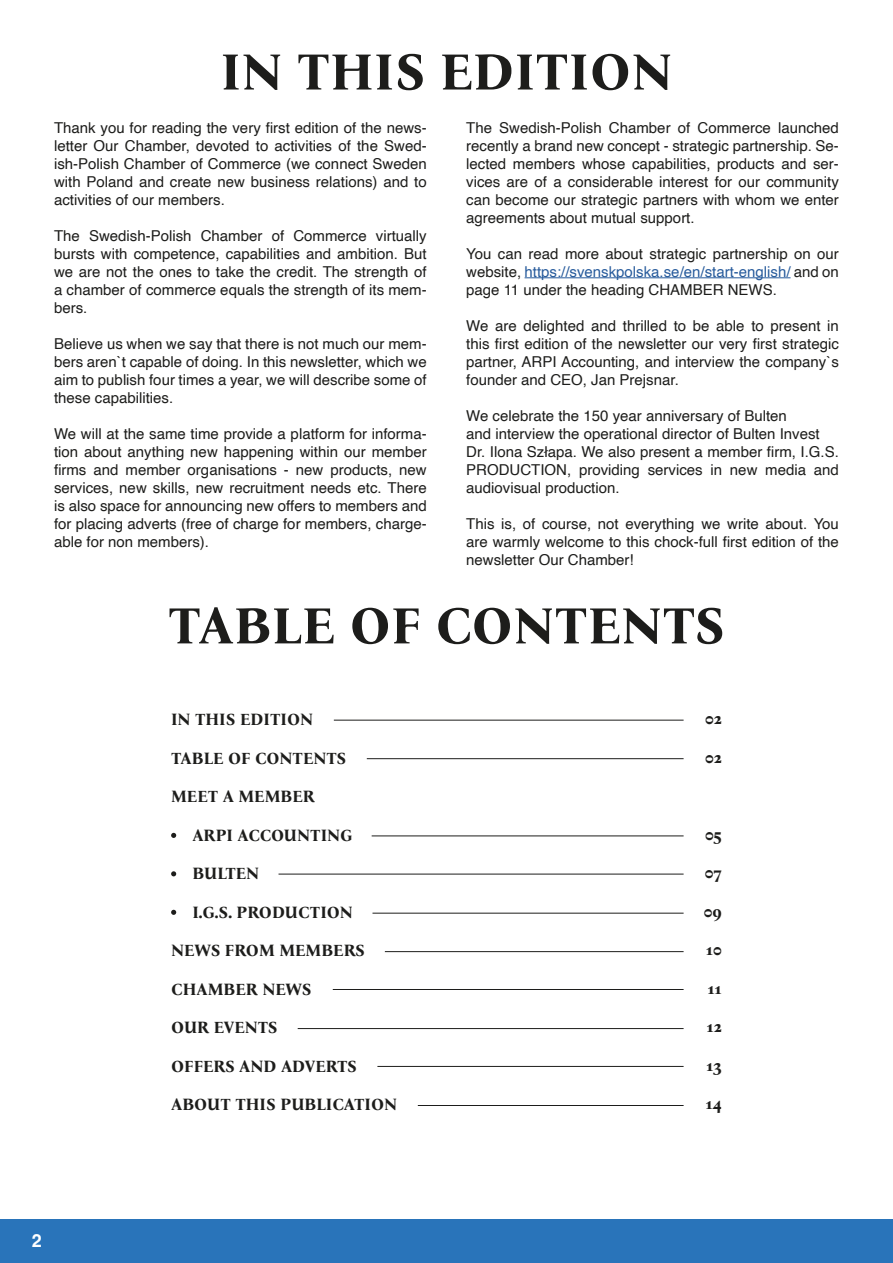
<style>
.page{position:relative;width:893px;height:1263px;background:#fff}
.page>*{position:absolute;margin:0;border:0;box-sizing:border-box;transform-origin:0 0}
.Title_35pt{font:700 52.5px "Bona Nova";color:#1d1d1b}
.t1{font:700 18px "Helvetica";color:#fff}
.Title_25pt{font:700 16.5px "Bona Nova";color:#1d1d1b}
.t2{font:15px/18px "Helvetica";color:#1d1d1b;text-align:justify}
.s1{color:#275b9c}
</style>
<div class="page">
<div style="left:0;top:1220px;width:893px;height:43px;background:#2974ba"></div>
<hr style="left:525px;top:277px;width:265px;height:1px;background:#275b9c">
<hr style="left:334px;top:720px;width:350px;height:1px;background:#1d1d1b">
<hr style="left:367px;top:758px;width:317px;height:1px;background:#1d1d1b">
<hr style="left:372px;top:836px;width:312px;height:1px;background:#1d1d1b">
<hr style="left:279px;top:874px;width:405px;height:1px;background:#1d1d1b">
<hr style="left:372px;top:913px;width:312px;height:1px;background:#1d1d1b">
<hr style="left:385px;top:951px;width:299px;height:1px;background:#1d1d1b">
<hr style="left:333px;top:989px;width:351px;height:1px;background:#1d1d1b">
<hr style="left:298px;top:1028px;width:386px;height:1px;background:#1d1d1b">
<hr style="left:377px;top:1066px;width:307px;height:1px;background:#1d1d1b">
<hr style="left:418px;top:1105px;width:266px;height:1px;background:#1d1d1b">
<svg style="left:171px;top:833px;width:5px;height:5px"></svg>
<svg style="left:171px;top:871px;width:5px;height:5px"></svg>
<svg style="left:171px;top:910px;width:5px;height:5px"></svg>
<p class="Title_35pt" style="left:220px;top:30px;width:454px">IN THIS EDITION</p>
<p class="t2" style="left:54px;top:119px;width:374px">Thank you for reading the very first edition of the news&shy;letter Our Chamber, devoted to activities of the Swed&shy;ish-Polish Chamber of Commerce (we connect Sweden with Poland and create new business relations) and to activities of our members.</p>
<p class="t2" style="left:54px;top:227px;width:374px">The Swedish-Polish Chamber of Commerce virtually bursts with competence, capabilities and ambition. But we are not the ones to take the credit. The strength of a chamber of commerce equals the strength of its mem&shy;bers.</p>
<p class="t2" style="left:54px;top:335px;width:374px">Believe us when we say that there is not much our mem&shy;bers aren`t capable of doing. In this newsletter, which we aim to publish four times a year, we will describe some of these capabilities.</p>
<p class="t2" style="left:54px;top:425px;width:374px">We will at the same time provide a platform for informa&shy;tion about anything new happening within our member firms and member organisations - new products, new services, new skills, new recruitment needs etc. There is also space for announcing new offers to members and for placing adverts (free of charge for members, charge&shy;able for non members).</p>
<p class="t2" style="left:466px;top:119px;width:374px">The Swedish-Polish Chamber of Commerce launched recently a brand new concept - strategic partnership. Se&shy;lected members whose capabilities, products and ser&shy;vices are of a considerable interest for our community can become our strategic partners with whom we enter agreements about mutual support.</p>
<p class="t2" style="left:466px;top:245px;width:374px">You can read more about strategic partnership on our website, <span class="s1">https://svenskpolska.se/en/start-english/</span> and on page 11 under the heading CHAMBER NEWS.</p>
<p class="t2" style="left:466px;top:317px;width:374px">We are delighted and thrilled to be able to present in this first edition of the newsletter our very first strategic partner, ARPI Accounting, and interview the company`s founder and CEO, Jan Prejsnar.</p>
<p class="t2" style="left:466px;top:407px;width:322px">We celebrate the 150 year anniversary of Bulten</p>
<p class="t2" style="left:466px;top:425px;width:355px">and interview the operational director of Bulten Invest</p>
<p class="t2" style="left:466px;top:443px;width:374px">Dr. Ilona Szłapa. We also present a member firm, I.G.S.<br>PRODUCTION, providing services in new media and audiovisual production.</p>
<p class="t2" style="left:466px;top:515px;width:374px">This is, of course, not everything we write about. You are warmly welcome to this chock-full first edition of the newsletter Our Chamber!</p>
<p class="Title_35pt" style="left:168px;top:584px;width:559px">TABLE OF CONTENTS</p>
<p class="Title_25pt" style="left:171px;top:707px;width:144px">IN THIS EDITION</p>
<p class="Title_25pt" style="left:705px;top:706px;width:18px">02</p>
<p class="Title_25pt" style="left:171px;top:745px;width:177px">TABLE OF CONTENTS</p>
<p class="Title_25pt" style="left:705px;top:744px;width:18px">02</p>
<p class="Title_25pt" style="left:171px;top:784px;width:145px">MEET A MEMBER</p>
<p class="Title_25pt" style="left:192px;top:822px;width:162px">ARPI ACCOUNTING</p>
<p class="Title_25pt" style="left:705px;top:821px;width:18px">05</p>
<p class="Title_25pt" style="left:192px;top:861px;width:68px">BULTEN</p>
<p class="Title_25pt" style="left:705px;top:859px;width:19px">07</p>
<p class="Title_25pt" style="left:192px;top:899px;width:162px">I.G.S. PRODUCTION</p>
<p class="Title_25pt" style="left:704px;top:898px;width:20px">09</p>
<p class="Title_25pt" style="left:171px;top:937px;width:195px">NEWS FROM MEMBERS</p>
<p class="Title_25pt" style="left:706px;top:936px;width:18px">10</p>
<p class="Title_25pt" style="left:171px;top:976px;width:142px">CHAMBER NEWS</p>
<p class="Title_25pt" style="left:707px;top:975px;width:16px">11</p>
<p class="Title_25pt" style="left:171px;top:1014px;width:108px">OUR EVENTS</p>
<p class="Title_25pt" style="left:706px;top:1013px;width:17px">12</p>
<p class="Title_25pt" style="left:171px;top:1053px;width:187px">OFFERS AND ADVERTS</p>
<p class="Title_25pt" style="left:706px;top:1052px;width:17px">13</p>
<p class="Title_25pt" style="left:171px;top:1091px;width:228px">ABOUT THIS PUBLICATION</p>
<p class="Title_25pt" style="left:705px;top:1090px;width:18px">14</p>
<p class="t1" style="left:32px;top:1229px;width:12px">2</p>
</div>
